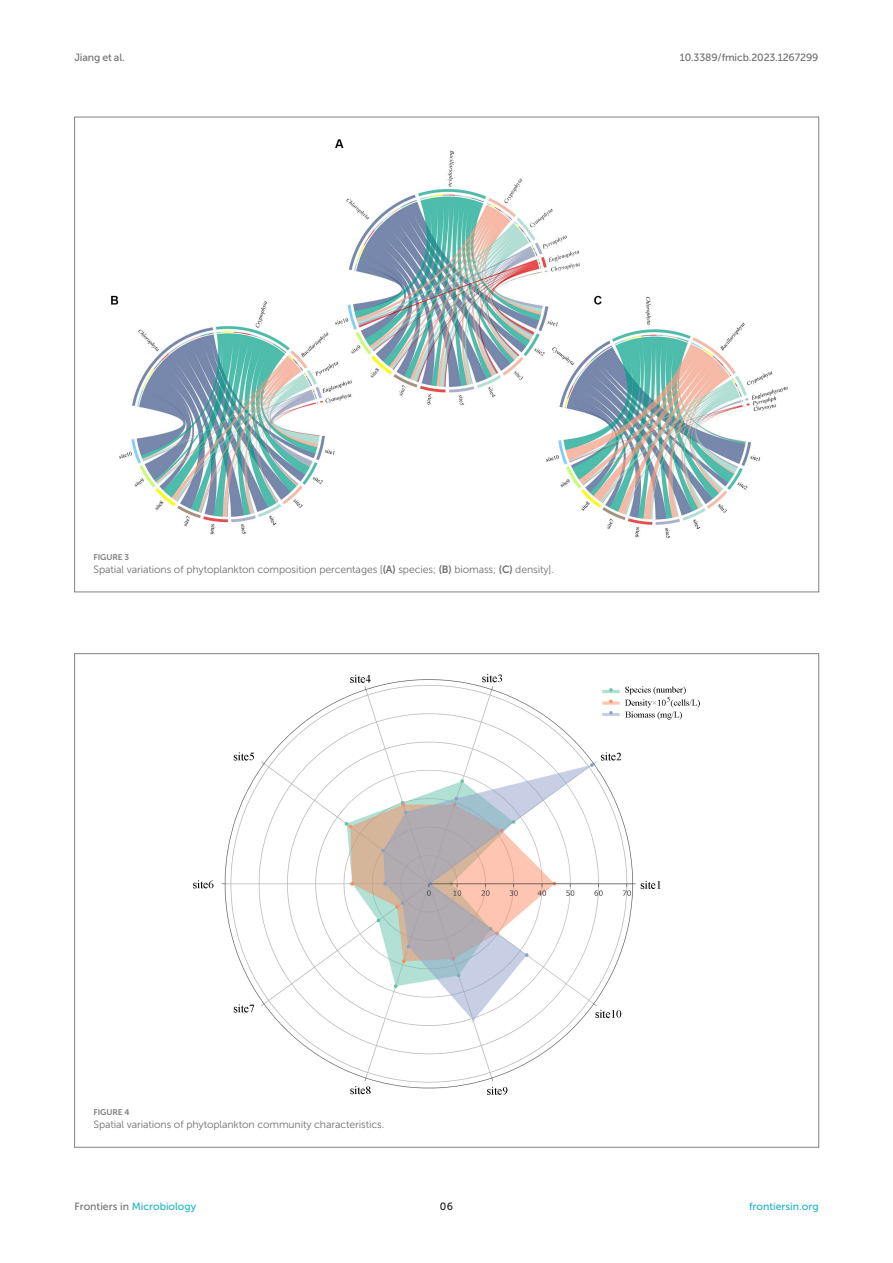
<style>
.page{position:relative;width:893px;height:1263px;background:#fff}
.page>*{position:absolute;margin:0;border:0;box-sizing:border-box;transform-origin:0 0}
.FIG_LEG{font:10.5px "Museo Sans 300";letter-spacing:-.01em;color:#706f70}
.t1{font:10.5px "Museo Sans 500";color:#1db5c3}
.t2{font:10.5px "Museo Sans 500";letter-spacing:-.015em;color:#706f70}
.t3{font:10.5px "Museo Sans 500";color:#1b1c1b}
.FIG_HD{font:8.25px "Museo Sans 700";letter-spacing:-.01em;color:#7e7f7f}
.s1{font-family:"Museo Sans 700"}
.s2{color:#706f70}
</style>
<div class="page">
<img style="left:111px;top:139px;width:677px;height:399px">
<img style="left:193px;top:674px;width:507px;height:421px">
<p class="t2" style="left:74px;top:51px;width:52px">Jiang et al.</p>
<p class="t2" style="left:680px;top:51px;width:140px">10.3389/fmicb.2023.1267299</p>
<p class="FIG_HD" style="left:94px;top:552px;width:37px">FIGURE 3</p>
<p class="FIG_LEG" style="left:94px;top:564px;width:462px">Spatial variations of phytoplankton composition percentages [<span class="s1">(A)</span> species; <span class="s1">(B)</span> biomass; <span class="s1">(C)</span> density].</p>
<p class="FIG_HD" style="left:94px;top:1107px;width:37px">FIGURE 4</p>
<p class="FIG_LEG" style="left:94px;top:1119px;width:292px">Spatial variations of phytoplankton community characteristics.</p>
<p class="t1" style="left:74px;top:1200px;width:123px"><span class="s2">Frontiers in</span> Microbiology</p>
<p class="t3" style="left:440px;top:1200px;width:15px">06</p>
<p class="t1" style="left:749px;top:1200px;width:71px">frontiersin.org</p>
</div>
